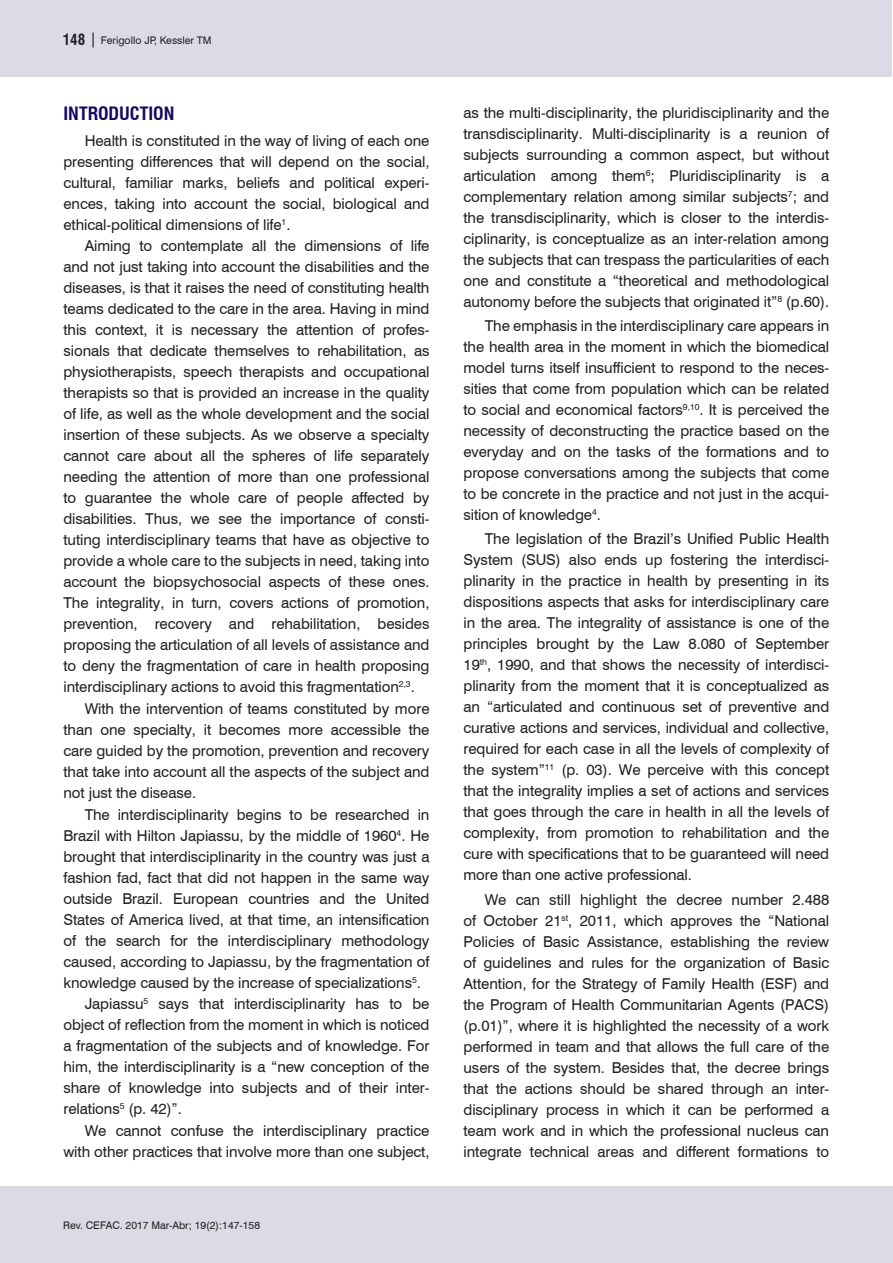
<style>
.page{position:relative;width:893px;height:1263px;background:#fff}
.page>*{position:absolute;margin:0;border:0;box-sizing:border-box;transform-origin:0 0}
.Nivel_1{font:700 condensed 18px "Swiss 721 BT";color:#18085f}
.Corpo_do_texto_INGL{font:15px/21px "Swiss 721 BT";letter-spacing:-.005em;color:#231f20;text-align:justify}
.Legenda_b_esquerdo{font:10.5px "Swiss 721 BT";color:#231f20}
.Cabeço_autor_esquer{font:10.5px "Swiss 721 BT";color:#231f20}
.s1{font-weight:700;font-stretch:condensed;font-size:15px}
.s2{font-size:15px}
</style>
<div class="page">
<div style="left:0;top:1186px;width:892px;height:77px;background:#dcdae7"></div>
<div style="left:0;top:0;width:892px;height:77px;background:#dcdae7"></div>
<p class="Cabeço_autor_esquer" style="left:63px;top:33px;width:150px"><span class="s1">148</span> <span class="s2">|</span> Ferigollo JP, Kessler TM</p>
<p class="Nivel_1" style="left:63px;top:103px;width:113px">INTRODUCTION</p>
<p class="Corpo_do_texto_INGL" style="left:63px;top:129px;width:368px;text-indent:21px">Health is constituted in the way of living of each one presenting differences that will depend on the social, cultural, familiar marks, beliefs and political experi&shy;ences, taking into account the social, biological and ethical-political dimensions of life<sup>1</sup>.</p>
<p class="Corpo_do_texto_INGL" style="left:63px;top:235px;width:368px;text-indent:21px">Aiming to contemplate all the dimensions of life and not just taking into account the disabilities and the diseases, is that it raises the need of constituting health teams dedicated to the care in the area. Having in mind this context, it is necessary the attention of profes&shy;sionals that dedicate themselves to rehabilitation, as physiotherapists, speech therapists and occupational therapists so that is provided an increase in the quality of life, as well as the whole development and the social insertion of these subjects. As we observe a specialty cannot care about all the spheres of life separately needing the attention of more than one professional to guarantee the whole care of people affected by disabilities. Thus, we see the importance of consti&shy;tuting interdisciplinary teams that have as objective to provide a whole care to the subjects in need, taking into account the biopsychosocial aspects of these ones.<br>The integrality, in turn, covers actions of promotion, prevention, recovery and rehabilitation, besides proposing the articulation of all levels of assistance and to deny the fragmentation of care in health proposing interdisciplinary actions to avoid this fragmentation<sup>2,3</sup>.</p>
<p class="Corpo_do_texto_INGL" style="left:63px;top:697px;width:368px;text-indent:21px">With the intervention of teams constituted by more than one specialty, it becomes more accessible the care guided by the promotion, prevention and recovery that take into account all the aspects of the subject and not just the disease.</p>
<p class="Corpo_do_texto_INGL" style="left:63px;top:803px;width:368px;text-indent:21px">The interdisciplinarity begins to be researched in Brazil with Hilton Japiassu, by the middle of 1960<sup>4</sup>. He brought that interdisciplinarity in the country was just a fashion fad, fact that did not happen in the same way outside Brazil. European countries and the United States of America lived, at that time, an intensification of the search for the interdisciplinary methodology caused, according to Japiassu, by the fragmentation of knowledge caused by the increase of specializations<sup>5</sup>.</p>
<p class="Corpo_do_texto_INGL" style="left:63px;top:993px;width:368px;text-indent:21px">Japiassu<sup>5</sup> says that interdisciplinarity has to be object of reflection from the moment in which is noticed a fragmentation of the subjects and of knowledge. For him, the interdisciplinarity is a “new conception of the share of knowledge into subjects and of their inter&shy;relations<sup>5</sup> (p. 42)”.</p>
<p class="Corpo_do_texto_INGL" style="left:63px;top:1119px;width:368px;text-align:right">We cannot confuse the interdisciplinary practice with other practices that involve more than one subject,</p>
<p class="Legenda_b_esquerdo" style="left:63px;top:1218px;width:199px">Rev. CEFAC. 2017 Mar-Abr; 19(2):147-158</p>
<p class="Corpo_do_texto_INGL" style="left:463px;top:101px;width:367px">as the multi-disciplinarity, the pluridisciplinarity and the transdisciplinarity. Multi-disciplinarity is a reunion of subjects surrounding a common aspect, but without articulation among them<sup>6</sup>; Pluridisciplinarity is a complementary relation among similar subjects<sup>7</sup>; and the transdisciplinarity, which is closer to the interdis&shy;ciplinarity, is conceptualize as an inter-relation among the subjects that can trespass the particularities of each one and constitute a “theoretical and methodological autonomy before the subjects that originated it”<sup>8</sup> (p.60).</p>
<p class="Corpo_do_texto_INGL" style="left:463px;top:315px;width:367px;text-indent:21px">The emphasis in the interdisciplinary care appears in the health area in the moment in which the biomedical model turns itself insufficient to respond to the neces&shy;sities that come from population which can be related to social and economical factors<sup>9,10</sup>. It is perceived the necessity of deconstructing the practice based on the everyday and on the tasks of the formations and to propose conversations among the subjects that come to be concrete in the practice and not just in the acqui&shy;sition of knowledge<sup>4</sup>.</p>
<p class="Corpo_do_texto_INGL" style="left:463px;top:528px;width:367px;text-indent:21px">The legislation of the Brazil’s Unified Public Health System (SUS) also ends up fostering the interdisci&shy;plinarity in the practice in health by presenting in its dispositions aspects that asks for interdisciplinary care in the area. The integrality of assistance is one of the principles brought by the Law 8.080 of September 19<sup>th</sup>, 1990, and that shows the necessity of interdisci&shy;plinarity from the moment that it is conceptualized as an “articulated and continuous set of preventive and curative actions and services, individual and collective, required for each case in all the levels of complexity of the system”<sup>11</sup> (p. 03). We perceive with this concept that the integrality implies a set of actions and services that goes through the care in health in all the levels of complexity, from promotion to rehabilitation and the cure with specifications that to be guaranteed will need more than one active professional.</p>
<p class="Corpo_do_texto_INGL" style="left:463px;top:888px;width:367px;text-indent:21px">We can still highlight the decree number 2.488 of October 21<sup>st</sup>, 2011, which approves the “National Policies of Basic Assistance, establishing the review of guidelines and rules for the organization of Basic Attention, for the Strategy of Family Health (ESF) and the Program of Health Communitarian Agents (PACS) (p.01)”, where it is highlighted the necessity of a work performed in team and that allows the full care of the users of the system. Besides that, the decree brings that the actions should be shared through an inter&shy;disciplinary process in which it can be performed a team work and in which the professional nucleus can integrate technical areas and different formations to</p>
</div>
